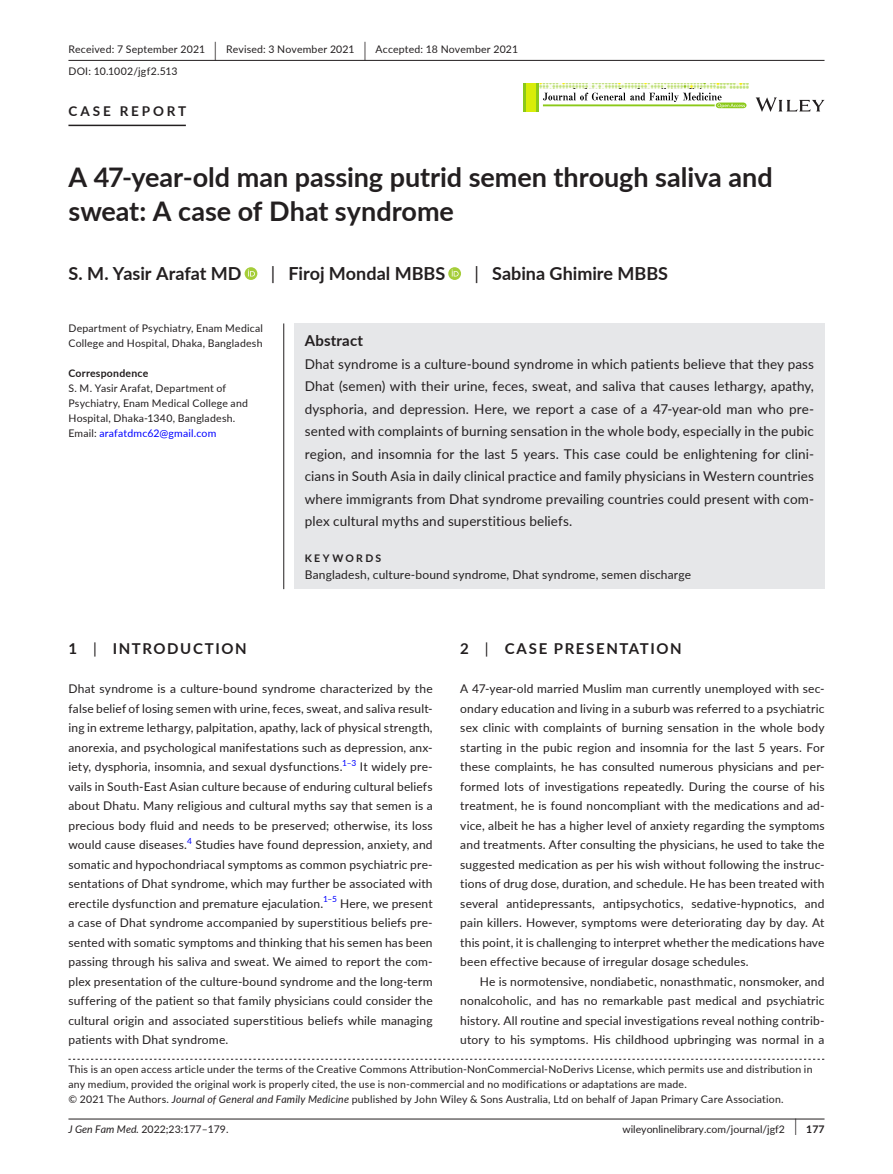
<style>
.page{position:relative;width:893px;height:1174px;background:#fff}
.page>*{position:absolute;margin:0;border:0;box-sizing:border-box;transform-origin:0 0}
.t1{font:700 27px/34.5px "Lato";color:#231f20}
.t2{font:700 18px "Lato";color:#231f20}
.t3{font:700 15px "Lato";letter-spacing:.1em;color:#231f20}
.t4{font:700 15px "Lato";letter-spacing:.015em;color:#231f20}
.t5{font:13.5px/22.5px "Lato";letter-spacing:.01em;color:#231f20;text-align:justify}
.t6{font:700 13.5px "Lato";letter-spacing:.215em;color:#231f20}
.t7{font:12px/19.5px "Lato";letter-spacing:.015em;color:#231f20;text-align:justify}
.t8{font:10.5px/15px "Lato";letter-spacing:.02em;color:#231f20}
.t9{font:10.5px "Lato";color:#231f20}
.t10{font:700 10.5px "Lato";letter-spacing:.02em;color:#231f20}
.t11{font:700 10.5px "Lato";letter-spacing:.22em;color:#231f20}
.t12{font:8.4px "Lato";color:#00f}
.s1{font-size:19.65px}
.s2{font-weight:400}
.s3{color:#00f}
.s4{font-style:italic}
.s5{font-size:17.4px}
.s6{font-weight:700}
</style>
<div class="page">
<hr style="left:68px;top:1118px;width:756px;height:1px;background:#231f20">
<svg style="left:756px;top:97px;width:68px;height:15px"></svg>
<svg style="left:543px;top:93px;width:203px;height:15px"></svg>
<img style="left:540px;top:83px;width:208px;height:5px">
<div style="left:523px;top:83px;width:16px;height:29px;background:#8cc919"></div>
<div style="left:526px;top:83px;width:10px;height:29px;background:#d9ed09"></div>
<hr style="left:68px;top:60px;width:756px;height:1px;background:#231f20">
<hr style="left:68px;top:125px;width:118px;height:1px;background:#231f20">
<svg style="left:245px;top:267px;width:12px;height:13px"></svg>
<svg style="left:248px;top:269px;width:7px;height:7px"></svg>
<svg style="left:448px;top:267px;width:13px;height:13px"></svg>
<svg style="left:452px;top:269px;width:7px;height:7px"></svg>
<svg style="left:68px;top:1058px;width:756px;height:1px"></svg>
<div style="left:294px;top:323px;width:530px;height:266px;background:#e6e7e9"></div>
<hr style="left:283px;top:323px;width:1px;height:266px;background:#231f20">
<p class="t8" style="left:68px;top:38px;width:451px;line-height:21.8px">Received: 7 September 2021 <span class="s1">|</span> Revised: 3 November 2021 <span class="s1">|</span> Accepted: 18 November 2021<br>DOI: 10.1002/jgf2.513</p>
<p class="t6" style="left:68px;top:101px;width:119px">CASE REPORT</p>
<h1 class="t1" style="left:68px;top:159px;width:706px">A 47-year-old man passing putrid semen through saliva and sweat: A case of Dhat syndrome</h1>
<h2 class="t2" style="left:68px;top:260px;width:175px">S. M. Yasir Arafat MD</h2>
<h2 class="t2" style="left:271px;top:260px;width:176px"><span class="s2">|</span> Firoj Mondal MBBS</h2>
<h2 class="t2" style="left:475px;top:260px;width:195px"><span class="s2">|</span> Sabina Ghimire MBBS</h2>
<p class="t8" style="left:68px;top:320px;width:196px">Department of Psychiatry, Enam Medical<br>College and Hospital, Dhaka, Bangladesh</p>
<p class="t10" style="left:68px;top:365px;width:81px">Correspondence</p>
<p class="t8" style="left:68px;top:380px;width:181px">S. M. Yasir Arafat, Department of Psychiatry, Enam Medical College and Hospital, Dhaka-1340, Bangladesh.<br>Email: <span class="s3">arafatdmc62@gmail.com</span></p>
<p class="t4" style="left:305px;top:329px;width:60px">Abstract</p>
<p class="t5" style="left:305px;top:352px;width:511px">Dhat syndrome is a culture-bound syndrome in which patients believe that they pass Dhat (semen) with their urine, feces, sweat, and saliva that causes lethargy, apathy, dysphoria, and depression. Here, we report a case of a 47-year-old man who pre&shy;sented with complaints of burning sensation in the whole body, especially in the pubic region, and insomnia for the last 5 years. This case could be enlightening for clini&shy;cians in South Asia in daily clinical practice and family physicians in Western countries where immigrants from Dhat syndrome prevailing countries could present with com&shy;plex cultural myths and superstitious beliefs.</p>
<p class="t11" style="left:305px;top:550px;width:78px">KEYWORDS</p>
<p class="t7" style="left:305px;top:564px;width:388px">Bangladesh, culture-bound syndrome, Dhat syndrome, semen discharge</p>
<p class="t3" style="left:68px;top:638px;width:180px">1 <span class="s2">|</span> INTRODUCTION</p>
<p class="t7" style="left:68px;top:678px;width:366px">Dhat syndrome is a culture-bound syndrome characterized by the false belief of losing semen with urine, feces, sweat, and saliva result&shy;ing in extreme lethargy, palpitation, apathy, lack of physical strength, anorexia, and psychological manifestations such as depression, anx&shy;iety, dysphoria, insomnia, and sexual dysfunctions.</p>
<p class="t12" style="left:342px;top:757px;width:16px">1–3</p>
<p class="t7" style="left:68px;top:756px;width:366px;text-indent:292px">It widely pre&shy;vails in South-East Asian culture because of enduring cultural beliefs about Dhatu. Many religious and cultural myths say that semen is a precious body fluid and needs to be preserved; otherwise, its loss would cause diseases.<sup>4</sup> Studies have found depression, anxiety, and somatic and hypochondriacal symptoms as common psychiatric pre&shy;sentations of Dhat syndrome, which may further be associated with erectile dysfunction and premature ejaculation.</p>
<p class="t12" style="left:323px;top:893px;width:15px">1–5</p>
<p class="t7" style="left:68px;top:893px;width:366px;text-indent:272px">Here, we present a case of Dhat syndrome accompanied by superstitious beliefs pre&shy;sented with somatic symptoms and thinking that his semen has been passing through his saliva and sweat. We aimed to report the com&shy;plex presentation of the culture-bound syndrome and the long-term suffering of the patient so that family physicians could consider the cultural origin and associated superstitious beliefs while managing patients with Dhat syndrome.</p>
<p class="t3" style="left:460px;top:638px;width:223px">2 <span class="s2">|</span> CASE PRESENTATION</p>
<p class="t7" style="left:460px;top:678px;width:366px">A 47-year-old married Muslim man currently unemployed with sec&shy;ondary education and living in a suburb was referred to a psychiatric sex clinic with complaints of burning sensation in the whole body starting in the pubic region and insomnia for the last 5 years. For these complaints, he has consulted numerous physicians and per&shy;formed lots of investigations repeatedly. During the course of his treatment, he is found noncompliant with the medications and ad&shy;vice, albeit he has a higher level of anxiety regarding the symptoms and treatments. After consulting the physicians, he used to take the suggested medication as per his wish without following the instruc&shy;tions of drug dose, duration, and schedule. He has been treated with several antidepressants, antipsychotics, sedative-hypnotics, and pain killers. However, symptoms were deteriorating day by day. At this point, it is challenging to interpret whether the medications have been effective because of irregular dosage schedules.</p>
<p class="t7" style="left:460px;top:971px;width:366px;text-indent:20px">He is normotensive, nondiabetic, nonasthmatic, nonsmoker, and nonalcoholic, and has no remarkable past medical and psychiatric history. All routine and special investigations reveal nothing contrib&shy;utory to his symptoms. His childhood upbringing was normal in a</p>
<p class="t8" style="left:68px;top:1061px;width:746px">This is an open access article under the terms of the Creative Commons Attribution-NonCommercial-NoDerivs License, which permits use and distribution in any medium, provided the original work is properly cited, the use is non-commercial and no modifications or adaptations are made.<br>© 2021 The Authors. <span class="s4">Journal of General and Family Medicine</span> published by John Wiley &amp; Sons Australia, Ltd on behalf of Japan Primary Care Association.</p>
<p class="t9" style="left:68px;top:1121px;width:162px"><span class="s4">J Gen Fam Med.</span> 2022;23:177–179.</p>
<p class="t9" style="left:622px;top:1121px;width:204px">wileyonlinelibrary.com/journal/jgf2 <span class="s5">|</span> <span class="s6">177</span></p>
</div>
